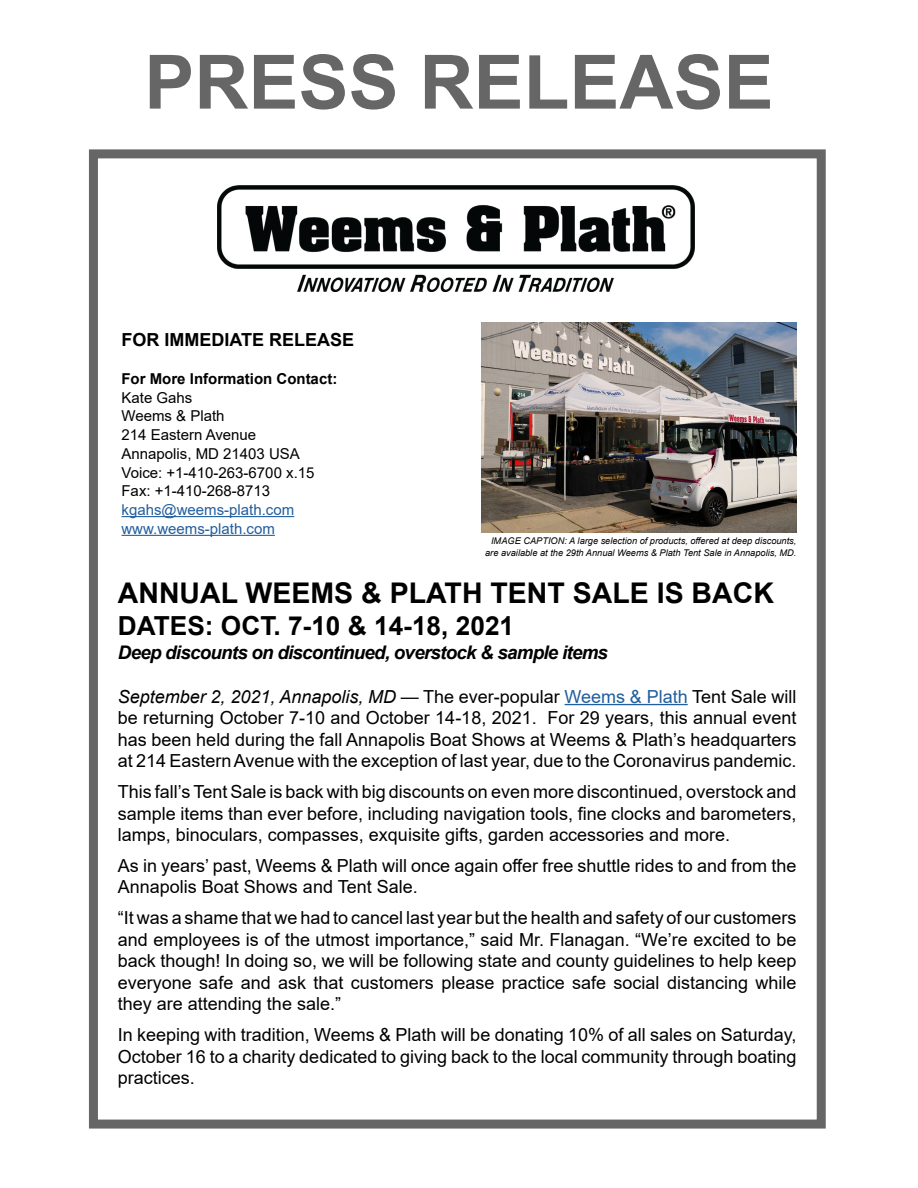
<style>
.page{position:relative;width:918px;height:1188px;background:#fff}
.page>*{position:absolute;margin:0;border:0;box-sizing:border-box;transform-origin:0 0}
.t1{font:700 75px "Arial";color:#666}
.t2{font:700 28.5px "Arial";color:#000}
.t3{font:700 26.25px "Arial";color:#000}
.t4{font:italic 700 18.75px "Arial";letter-spacing:-.04em;color:#000}
.t5{font:18px/21.6px "Arial";color:#000;text-align:justify}
.t6{font:700 18px "Arial";color:#000}
.t7{font:15px/18.8px "Arial";color:#000}
.t8{font:15px/18.8px "Arial";color:#215e9e}
.t9{font:700 15px "Arial";color:#000}
.t10{font:italic 9.3px/11.1px "Arial";color:#000;text-align:right}
.s1{font-style:italic}
.s2{color:#215e9e}
</style>
<div class="page">
<hr style="left:565px;top:704px;width:123px;height:1px;background:#215e9e">
<hr style="left:122px;top:516px;width:172px;height:1px;background:#215e9e">
<hr style="left:122px;top:535px;width:153px;height:1px;background:#215e9e">
<img style="left:218px;top:185px;width:477px;height:107px">
<div style="left:89px;top:149px;width:737px;height:980px;border:9px solid #666"></div>
<img style="left:481px;top:322px;width:315px;height:210px">
<h1 class="t1" style="left:144px;top:29px;width:631px">PRESS RELEASE</h1>
<p class="t6" style="left:122px;top:327px;width:234px">FOR IMMEDIATE RELEASE</p>
<p class="t9" style="left:122px;top:368px;width:217px">For More Information Contact:</p>
<p class="t7" style="left:122px;top:388px;width:195px">Kate Gahs<br>Weems &amp; Plath<br>214 Eastern Avenue<br>Annapolis, MD 21403 USA<br>Voice: +1-410-263-6700 x.15<br>Fax: +1-410-268-8713</p>
<p class="t8" style="left:122px;top:500px;width:174px">kgahs@weems-plath.com www.weems-plath.com</p>
<p class="t10" style="left:485px;top:536px;width:313px">IMAGE CAPTION: A large selection of products, offered at deep discounts, are available at the 29th Annual Weems &amp; Plath Tent Sale in Annapolis, MD.</p>
<h2 class="t2" style="left:118px;top:573px;width:658px">ANNUAL WEEMS &amp; PLATH TENT SALE IS BACK</h2>
<h3 class="t3" style="left:118px;top:607px;width:398px">DATES: OCT. 7-10 &amp; 14-18, 2021</h3>
<p class="t4" style="left:118px;top:640px;width:492px">Deep discounts on discontinued, overstock &amp; sample items</p>
<p class="t5" style="left:118px;top:685px;width:680px"><span class="s1">September 2, 2021, Annapolis, MD</span> — The ever-popular <span class="s2">Weems &amp; Plath</span> Tent Sale will be returning October 7-10 and October 14-18, 2021. For 29 years, this annual event has been held during the fall Annapolis Boat Shows at Weems &amp; Plath’s headquarters at 214 Eastern Avenue with the exception of last year, due to the Coronavirus pandemic.</p>
<p class="t5" style="left:118px;top:781px;width:680px">This fall’s Tent Sale is back with big discounts on even more discontinued, overstock and sample items than ever before, including navigation tools, fine clocks and barometers, lamps, binoculars, compasses, exquisite gifts, garden accessories and more.</p>
<p class="t5" style="left:118px;top:855px;width:680px">As in years’ past, Weems &amp; Plath will once again offer free shuttle rides to and from the<br>Annapolis Boat Shows and Tent Sale.</p>
<p class="t5" style="left:118px;top:907px;width:680px">“It was a shame that we had to cancel last year but the health and safety of our customers and employees is of the utmost importance,” said Mr. Flanagan. “We’re excited to be back though! In doing so, we will be following state and county guidelines to help keep everyone safe and ask that customers please practice safe social distancing while they are attending the sale.”</p>
<p class="t5" style="left:118px;top:1024px;width:680px">In keeping with tradition, Weems &amp; Plath will be donating 10% of all sales on Saturday, October 16 to a charity dedicated to giving back to the local community through boating practices.</p>
</div>
